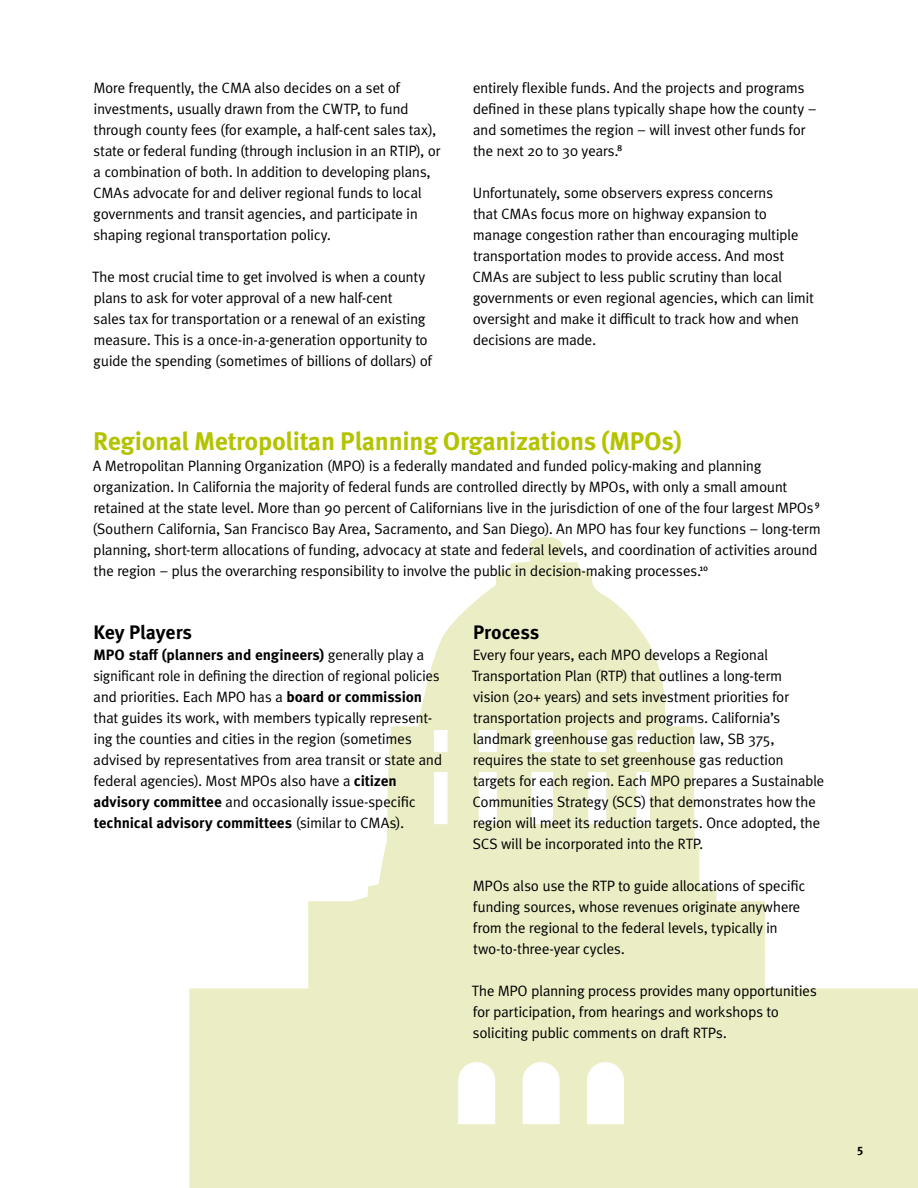
<style>
.page{position:relative;width:918px;height:1188px;background:#fff}
.page>*{position:absolute;margin:0;border:0;box-sizing:border-box;transform-origin:0 0}
.t1{font:700 25.5px "Meta OT";letter-spacing:-.01em;color:#b4c300}
.t2{font:700 19.5px "Meta OT";letter-spacing:-.005em;color:#000}
.t3{font:15px/21px "Meta OT Norm";letter-spacing:-.03em;color:#000}
.t4{font:15px/21px "Meta OT Norm";letter-spacing:-.03em;color:#000;scale:.96 1}
.t5{font:700 15px "Meta OT";letter-spacing:-.01em;color:#000}
.t6{font:700 12px "Meta OT";color:#000}
.s1{font-family:"Meta OT Norm";font-weight:400}
.s2{font-family:"Meta OT";font-weight:700}
</style>
<div class="page">
<svg style="left:189px;top:537px;width:729px;height:651px;fill:#ebedc5"></svg>
<p class="t3" style="left:93px;top:77px;width:349px">More frequently, the CMA also decides on a set of investments, usually drawn from the CWTP, to fund through county fees (for example, a half-cent sales tax), state or federal funding (through inclusion in an RTIP), or a combination of both. In addition to developing plans, CMAs advocate for and deliver regional funds to local governments and transit agencies, and participate in shaping regional transportation policy.</p>
<p class="t3" style="left:92px;top:266px;width:341px">The most crucial time to get involved is when a county plans to ask for voter approval of a new half-cent<br>sales tax for transportation or a renewal of an existing measure. This is a once-in-a-generation opportunity to guide the spending (sometimes of billions of dollars) of</p>
<p class="t3" style="left:473px;top:77px;width:345px">entirely flexible funds. And the projects and programs defined in these plans typically shape how the county – and sometimes the region – will invest other funds for the next 20 to 30 years.<sup>8</sup></p>
<p class="t3" style="left:473px;top:182px;width:343px">Unfortunately, some observers express concerns<br>that CMAs focus more on highway expansion to manage congestion rather than encouraging multiple transportation modes to provide access. And most CMAs are subject to less public scrutiny than local governments or even regional agencies, which can limit oversight and make it difficult to track how and when decisions are made.</p>
<h1 class="t1" style="left:93px;top:425px;width:590px">Regional Metropolitan Planning Organizations (MPOs)</h1>
<p class="t3" style="left:93px;top:455px;width:730px">A Metropolitan Planning Organization (MPO) is a federally mandated and funded policy-making and planning organization. In California the majority of federal funds are controlled directly by MPOs, with only a small amount retained at the state level. More than 90 percent of Californians live in the jurisdiction of one of the four largest MPOs<sup>9 </sup>(Southern California, San Francisco Bay Area, Sacramento, and San Diego). An MPO has four key functions – long-term planning, short-term allocations of funding, advocacy at state and federal levels, and coordination of activities around the region – plus the overarching responsibility to involve the public in decision-making processes.<sup>10</sup></p>
<h2 class="t2" style="left:94px;top:620px;width:100px">Key Players</h2>
<p class="t5" style="left:94px;top:645px;width:332px">MPO staff (planners and engineers) <span class="s1">generally play a</span></p>
<p class="t4" style="left:93px;top:665px;width:365px">significant role in defining the direction of regional policies and priorities. Each MPO has a <span class="s2">board or commission </span>that guides its work, with members typically represent&shy;ing the counties and cities in the region (sometimes advised by representatives from area transit or state and federal agencies). Most MPOs also have a <span class="s2">citizen advisory committee</span> and occasionally issue-specific</p>
<p class="t5" style="left:94px;top:813px;width:312px">technical advisory committees <span class="s1">(similar to CMAs).</span></p>
<h2 class="t2" style="left:473px;top:620px;width:68px">Process</h2>
<p class="t3" style="left:472px;top:644px;width:354px">Every four years, each MPO develops a Regional Transportation Plan (RTP) that outlines a long-term<br>vision (20+ years) and sets investment priorities for transportation projects and programs. California’s landmark greenhouse gas reduction law, SB 375, requires the state to set greenhouse gas reduction targets for each region. Each MPO prepares a Sustainable Communities Strategy (SCS) that demonstrates how the region will meet its reduction targets. Once adopted, the SCS will be incorporated into the RTP.</p>
<p class="t3" style="left:473px;top:875px;width:334px">MPOs also use the RTP to guide allocations of specific funding sources, whose revenues originate anywhere from the regional to the federal levels, typically in two-to-three-year cycles.</p>
<p class="t3" style="left:472px;top:980px;width:347px">The MPO planning process provides many opportunities for participation, from hearings and workshops to soliciting public comments on draft RTPs.</p>
<p class="t6" style="left:857px;top:1141px;width:8px">5</p>
</div>
